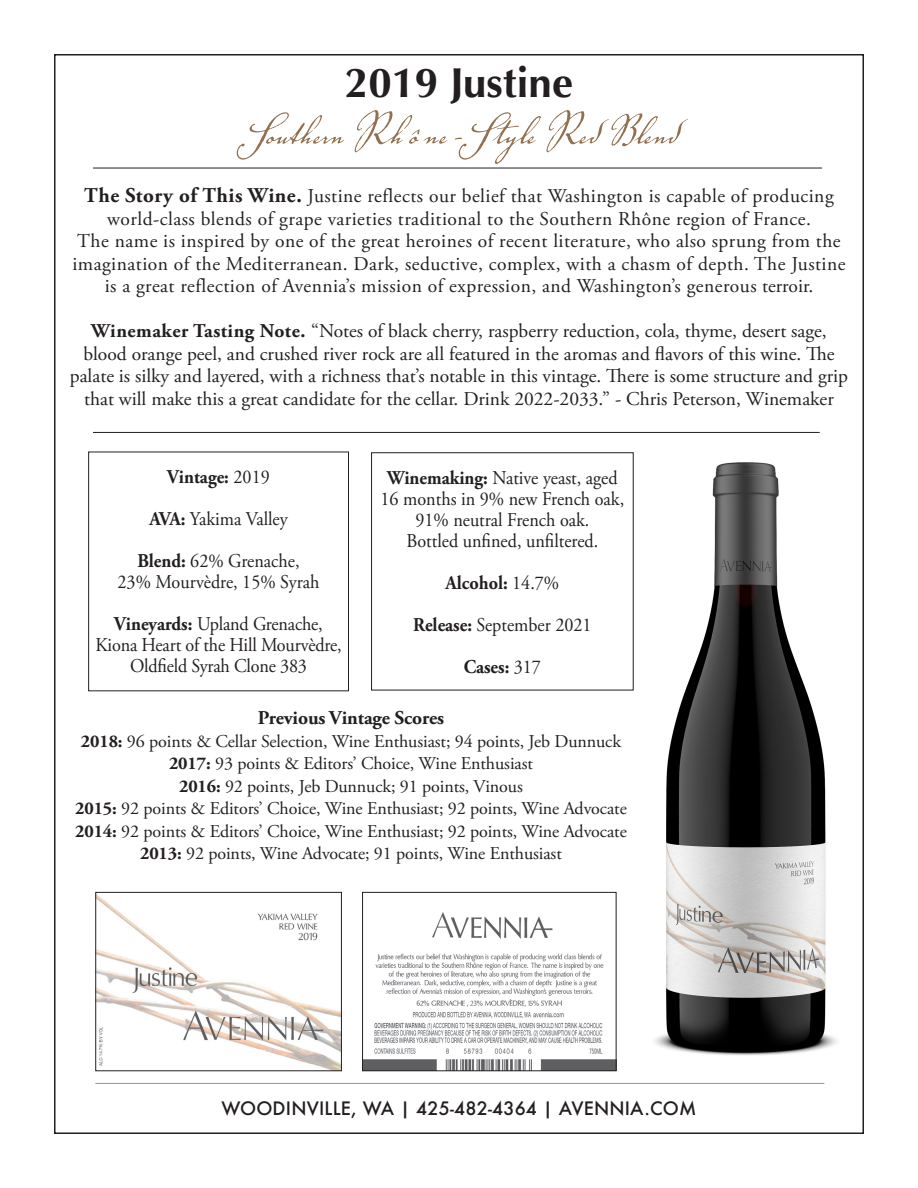
<style>
.page{position:relative;width:918px;height:1188px;background:#fff}
.page>*{position:absolute;margin:0;border:0;box-sizing:border-box;transform-origin:0 0}
.t1{font:54px "Voluta Script Pro";color:#926f4e}
.t2{font:700 42px "Optima";color:#231f20}
.t3{font:19.5px/22.5px "Adobe Garamond Pro";letter-spacing:.025em;color:#231f20;text-align:center}
.t4{font:19.5px/22.5px "Adobe Garamond Pro";color:#231f20;text-align:center}
.t5{font:19.5px/21px "Adobe Garamond Pro";color:#231f20;text-align:center;scale:.93 1}
.t6{font:700 19.5px "Adobe Garamond Pro";letter-spacing:-.005em;color:#231f20;scale:.93 1}
.t7{font:700 19.5px "Adobe Garamond Pro";letter-spacing:-.005em;color:#231f20}
.t8{font:18px "Adobe Garamond Pro";letter-spacing:-.005em;color:#231f20}
.t9{font:500 18px "Futura";letter-spacing:.01em;color:#231f20}
.s1{font-weight:700;font-size:21px}
.s2{font-weight:700}
.s3{font-weight:400}
</style>
<div class="page">
<div style="left:88px;top:452px;width:261px;height:239px;border:1px solid #231f20"></div>
<hr style="left:95px;top:1083px;width:729px;height:1px;background:#939598">
<hr style="left:93px;top:168px;width:729px;height:1px;background:#231f20">
<hr style="left:93px;top:432px;width:727px;height:1px;background:#231f20">
<div style="left:371px;top:452px;width:263px;height:238px;border:1px solid #231f20"></div>
<img style="left:97px;top:895px;width:243px;height:174px">
<div style="left:95px;top:892px;width:247px;height:179px;border:1px solid #231f20"></div>
<img style="left:364px;top:912px;width:250px;height:157px">
<div style="left:362px;top:892px;width:254px;height:179px;border:1px solid #231f20"></div>
<img style="left:654px;top:462px;width:183px;height:594px">
<p class="t2" style="left:345px;top:59px;width:230px">2019 Justine</p>
<p class="t1" style="left:240px;top:93px;width:439px">Southern Rh ô ne -Style Red Blend</p>
<p class="t3" style="left:84px;top:185px;width:751px"><span class="s1">The Story of This Wine.</span> Justine reflects our belief that Washington is capable of producing world-class blends of grape varieties traditional to the Southern Rhône region of France.</p>
<p class="t3" style="left:72px;top:230px;width:775px">The name is inspired by one of the great heroines of recent literature, who also sprung from the imagination of the Mediterranean. Dark, seductive, complex, with a chasm of depth. The Justine is a great reflection of Avennia’s mission of expression, and Washington’s generous terroir.</p>
<p class="t4" style="left:70px;top:320px;width:780px"><span class="s2">Winemaker Tasting Note.</span> “Notes of black cherry, raspberry reduction, cola, thyme, desert sage, blood orange peel, and crushed river rock are all featured in the aromas and flavors of this wine. The palate is silky and layered, with a richness that’s notable in this vintage. There is some structure and grip that will make this a great candidate for the cellar. Drink 2022-2033.” - Chris Peterson, Winemaker</p>
<p class="t6" style="left:167px;top:465px;width:112px">Vintage: <span class="s3">2019</span></p>
<p class="t5" style="left:149px;top:509px;width:150px"><span class="s2">AVA:</span> Yakima Valley</p>
<p class="t5" style="left:138px;top:551px;width:176px"><span class="s2">Blend:</span> 62% Grenache,</p>
<p class="t5" style="left:118px;top:572px;width:219px">23% Mourvèdre, 15% Syrah</p>
<p class="t5" style="left:114px;top:614px;width:226px"><span class="s2">Vineyards:</span> Upland Grenache,</p>
<p class="t5" style="left:96px;top:635px;width:266px">Kiona Heart of the Hill Mourvèdre,</p>
<p class="t5" style="left:130px;top:656px;width:192px">Oldfield Syrah Clone 383</p>
<p class="t5" style="left:387px;top:468px;width:249px"><span class="s2">Winemaking:</span> Native yeast, aged</p>
<p class="t5" style="left:381px;top:489px;width:264px">16 months in 9% new French oak,<br>91% neutral French oak.</p>
<p class="t5" style="left:406px;top:531px;width:208px">Bottled unfined, unfiltered.</p>
<p class="t6" style="left:446px;top:571px;width:124px">Alcohol: <span class="s3">14.7%</span></p>
<p class="t5" style="left:413px;top:615px;width:193px"><span class="s2">Release:</span> September 2021</p>
<p class="t6" style="left:464px;top:655px;width:84px">Cases: <span class="s3">317</span></p>
<p class="t7" style="left:258px;top:707px;width:188px">Previous Vintage Scores</p>
<p class="t8" style="left:81px;top:730px;width:542px"><span class="s2">2018:</span> 96 points &amp; Cellar Selection, Wine Enthusiast; 94 points, Jeb Dunnuck</p>
<p class="t8" style="left:169px;top:753px;width:365px"><span class="s2">2017:</span> 93 points &amp; Editors’ Choice, Wine Enthusiast</p>
<p class="t8" style="left:179px;top:775px;width:345px"><span class="s2">2016:</span> 92 points, Jeb Dunnuck; 91 points, Vinous</p>
<p class="t8" style="left:75px;top:798px;width:553px"><span class="s2">2015:</span> 92 points &amp; Editors’ Choice, Wine Enthusiast; 92 points, Wine Advocate</p>
<p class="t8" style="left:75px;top:820px;width:553px"><span class="s2">2014:</span> 92 points &amp; Editors’ Choice, Wine Enthusiast; 92 points, Wine Advocate</p>
<p class="t8" style="left:140px;top:843px;width:423px"><span class="s2">2013:</span> 92 points, Wine Advocate; 91 points, Wine Enthusiast</p>
<p class="t9" style="left:221px;top:1096px;width:477px">WOODINVILLE, WA | 425-482-4364 | AVENNIA.COM</p>
</div>
